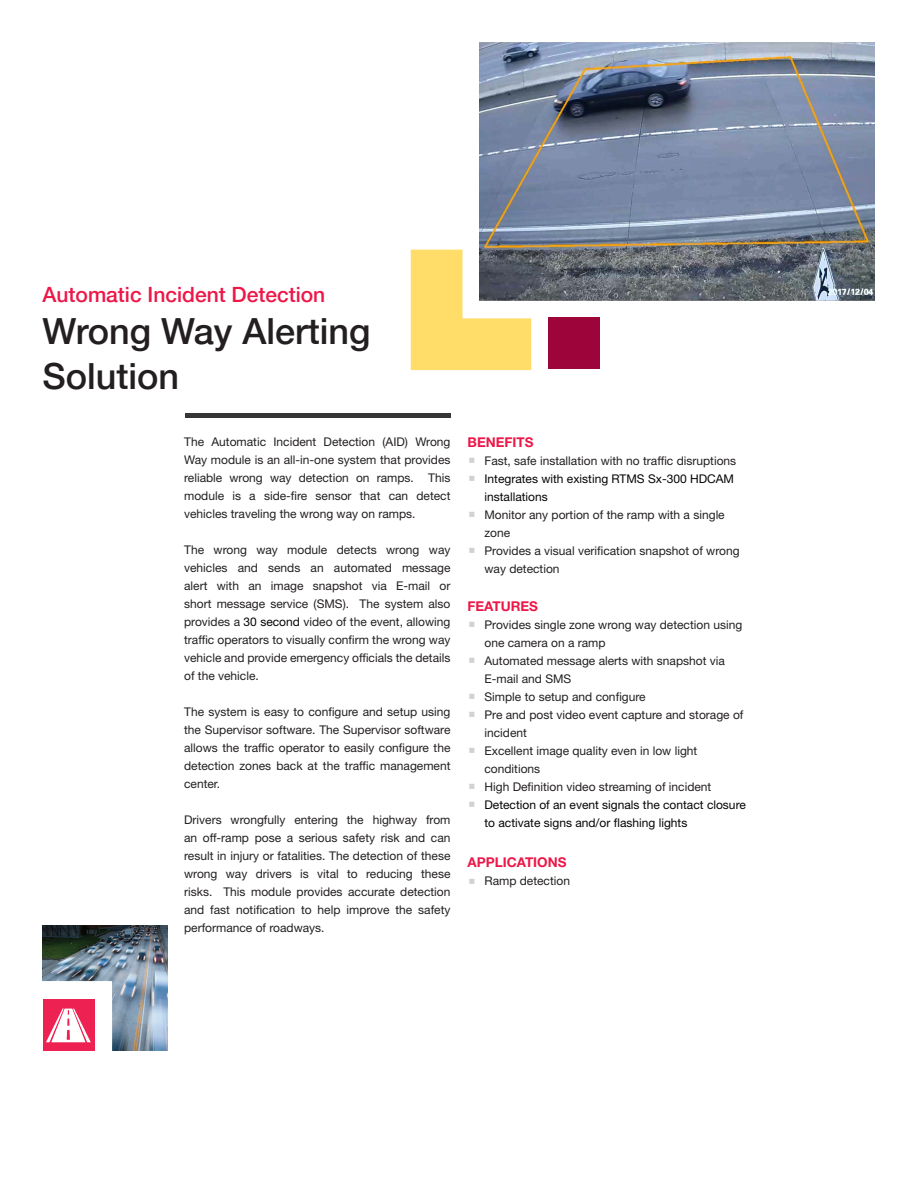
<style>
.page{position:relative;width:918px;height:1188px;background:#fff}
.page>*{position:absolute;margin:0;border:0;box-sizing:border-box;transform-origin:0 0}
.t1{font:500 36px/45px "Helvetica Neue LT";color:#231f20}
.t2{font:500 21px "Helvetica Neue LT";color:#ed1748}
.Red_Subheads{font:700 13.5px "Helvetica Neue LT Std";color:#ed1748}
.Paragraph{font:12px/18px "Helvetica Neue LT Std";color:#231f20}
.t3{font:12px/18px "Helvetica Neue LT Std";color:#040503}
.s1{color:#040503}
</style>
<div class="page">
<div style="left:548px;top:318px;width:52px;height:51px;background:#9d053a"></div>
<img style="left:480px;top:43px;width:395px;height:257px">
<div style="left:185px;top:413px;width:265px;height:5px;background:#363536"></div>
<svg style="left:411px;top:250px;width:120px;height:120px;background:#dec87b"></svg>
<img style="left:43px;top:926px;width:124px;height:125px">
<svg style="left:46px;top:1009px;width:45px;height:33px"></svg>
<p class="t2" style="left:43px;top:282px;width:284px">Automatic Incident Detection</p>
<p class="t1" style="left:43px;top:308px;width:330px">Wrong Way Alerting<br>Solution</p>
<p class="Paragraph" style="left:184px;top:432px;width:268px;text-align:justify">The Automatic Incident Detection (AID) Wrong Way module is an all-in-one system that provides reliable wrong way detection on ramps. This module is a side-fire sensor that can detect vehicles traveling the wrong way on ramps.</p>
<p class="Paragraph" style="left:184px;top:540px;width:268px;text-align:justify">The wrong way module detects wrong way vehicles and sends an automated message alert with an image snapshot via E-mail or short message service (SMS). The system also provides a <span class="s1">30 second</span> video of the event, allowing traffic operators to visually confirm the wrong way vehicle and provide emergency officials the details of the vehicle.</p>
<p class="Paragraph" style="left:184px;top:702px;width:268px;text-align:justify">The system is easy to configure and setup using the Supervisor software. The Supervisor software allows the traffic operator to easily configure the detection zones back at the traffic management center.</p>
<p class="Paragraph" style="left:184px;top:810px;width:268px;text-align:justify">Drivers wrongfully entering the highway from an off-ramp pose a serious safety risk and can result in injury or fatalities. The detection of these wrong way drivers is vital to reducing these risks. This module provides accurate detection and fast notification to help improve the safety performance of roadways.</p>
<p class="Red_Subheads" style="left:468px;top:434px;width:68px">BENEFITS</p>
<p class="Paragraph" style="left:485px;top:451px;width:253px">Fast, safe installation with no traffic disruptions</p>
<p class="t3" style="left:485px;top:469px;width:251px">Integrates with existing RTMS Sx-300 HDCAM installations</p>
<p class="Paragraph" style="left:485px;top:505px;width:242px">Monitor any portion of the ramp with a single zone</p>
<p class="Paragraph" style="left:485px;top:541px;width:257px">Provides a visual verification snapshot of wrong way detection</p>
<p class="Red_Subheads" style="left:468px;top:598px;width:72px">FEATURES</p>
<p class="Paragraph" style="left:485px;top:616px;width:259px">Provides single zone wrong way detection using one camera on a ramp</p>
<p class="Paragraph" style="left:485px;top:652px;width:242px">Automated message alerts with snapshot via<br>E-mail and SMS</p>
<p class="Paragraph" style="left:485px;top:688px;width:163px">Simple to setup and configure</p>
<p class="Paragraph" style="left:485px;top:706px;width:260px">Pre and post video event capture and storage of incident</p>
<p class="Paragraph" style="left:485px;top:742px;width:214px">Excellent image quality even in low light conditions</p>
<p class="Paragraph" style="left:485px;top:778px;width:228px">High Definition video streaming of incident</p>
<p class="t3" style="left:485px;top:796px;width:263px">Detection of an event signals the contact closure to activate signs and/or flashing lights</p>
<p class="Red_Subheads" style="left:468px;top:854px;width:100px">APPLICATIONS</p>
<p class="Paragraph" style="left:485px;top:872px;width:87px">Ramp detection</p>
</div>
